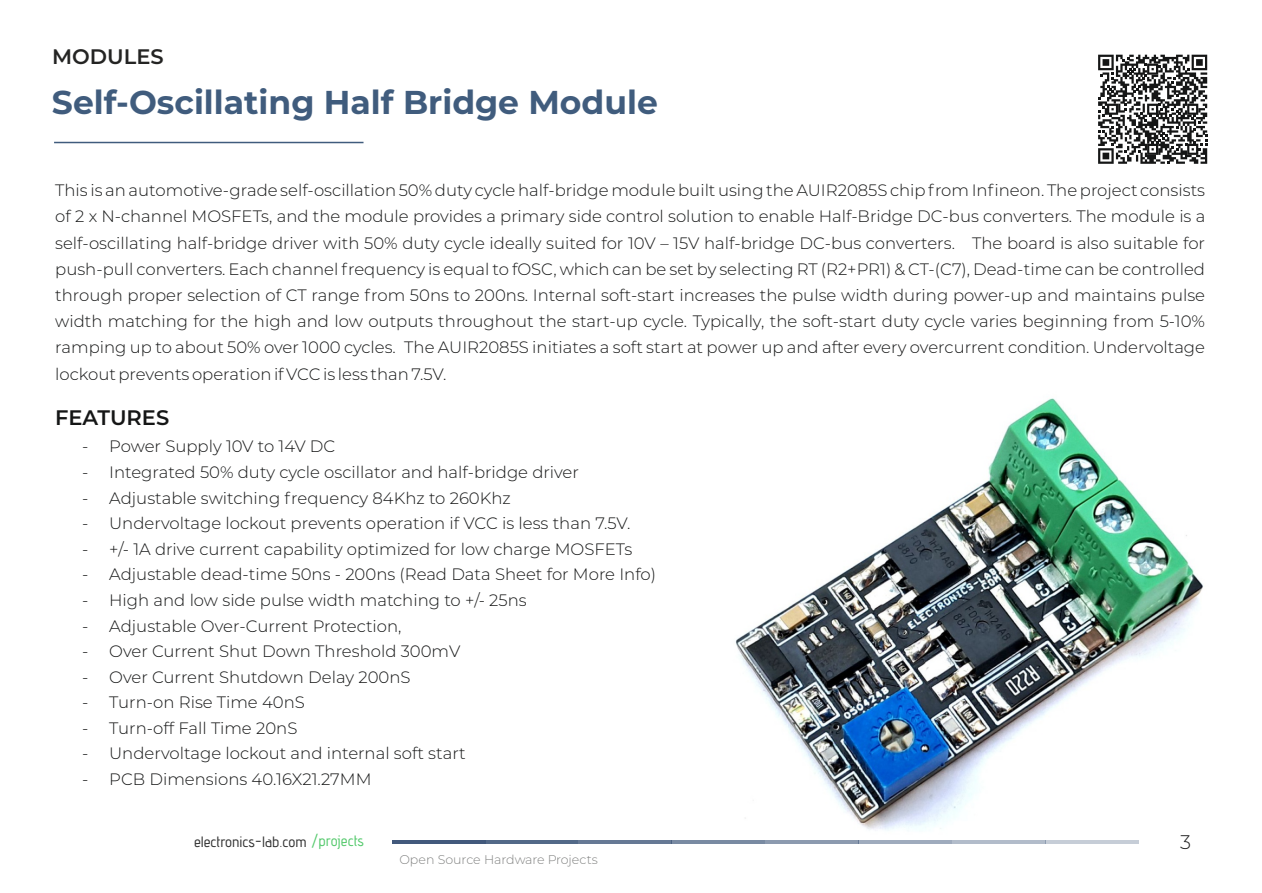
<style>
.page{position:relative;width:1262px;height:893px;background:#fff}
.page>*{position:absolute;margin:0;border:0;box-sizing:border-box;transform-origin:0 0}
.t1{font:700 33px "Montserrat";color:#405c7d}
.t2{font:600 21px "Montserrat";color:#151616}
.t3{font:600 21px "Montserrat";color:#242423}
.t4{font:300 19.65px "Montserrat";color:#1e1e1e}
.t5{font:300 16.5px/26.1px "Montserrat";color:#151616;text-align:justify}
.t6{font:15px "advent Bd 1";color:#323232}
.t7{font:300 12.6px "Montserrat";color:#818281}
.s1{color:#54c96c}
</style>
<div class="page">
<img style="left:644px;top:398px;width:559px;height:446px">
<hr style="left:54px;top:142px;width:309px;height:1px;background:#405c7d">
<svg style="left:1098px;top:55px;width:109px;height:109px"></svg>
<hr style="left:392px;top:840px;width:93px;height:3px;background:#42597c">
<hr style="left:485px;top:840px;width:93px;height:3px;background:#40587b">
<hr style="left:578px;top:840px;width:93px;height:3px;background:#40587b">
<hr style="left:671px;top:840px;width:94px;height:3px;background:#40587b">
<hr style="left:765px;top:840px;width:93px;height:3px;background:#40587b">
<hr style="left:858px;top:840px;width:94px;height:3px;background:#40587b">
<hr style="left:952px;top:840px;width:93px;height:3px;background:#40587b">
<hr style="left:1045px;top:840px;width:94px;height:3px;background:#40587b">
<p class="t3" style="left:52px;top:44px;width:113px">MODULES</p>
<h1 class="t1" style="left:52px;top:82px;width:607px">Self-Oscillating Half Bridge Module</h1>
<p class="t5" style="left:55px;top:177px;width:1151px">This is an automotive-grade self-oscillation 50% duty cycle half-bridge module built using the AUIR2085S chip from Infineon. The project consists of 2 x N-channel MOSFETs, and the module provides a primary side control solution to enable Half-Bridge DC-bus converters. The module is a self-oscillating half-bridge driver with 50% duty cycle ideally suited for 10V – 15V half-bridge DC-bus converters. The board is also suitable for push-pull converters. Each channel frequency is equal to fOSC, which can be set by selecting RT (R2+PR1) &amp; CT-(C7), Dead-time can be controlled through proper selection of CT range from 50ns to 200ns. Internal soft-start increases the pulse width during power-up and maintains pulse width matching for the high and low outputs throughout the start-up cycle. Typically, the soft-start duty cycle varies beginning from 5-10% ramping up to about 50% over 1000 cycles. The AUIR2085S initiates a soft start at power up and after every overcurrent condition. Undervoltage lockout prevents operation if VCC is less than 7.5V.</p>
<p class="t2" style="left:55px;top:405px;width:116px">FEATURES</p>
<p class="t5" style="left:82px;top:433px;width:255px">- Power Supply 10V to 14V DC</p>
<p class="t5" style="left:82px;top:459px;width:498px">- Integrated 50% duty cycle oscillator and half-bridge driver</p>
<p class="t5" style="left:82px;top:484px;width:430px">- Adjustable switching frequency 84Khz to 260Khz</p>
<p class="t5" style="left:82px;top:510px;width:550px">- Undervoltage lockout prevents operation if VCC is less than 7.5V.</p>
<p class="t5" style="left:82px;top:536px;width:552px">- +/- 1A drive current capability optimized for low charge MOSFETs</p>
<p class="t5" style="left:82px;top:561px;width:575px">- Adjustable dead-time 50ns - 200ns (Read Data Sheet for More Info)</p>
<p class="t5" style="left:82px;top:587px;width:446px">- High and low side pulse width matching to +/- 25ns</p>
<p class="t5" style="left:82px;top:612px;width:321px">- Adjustable Over-Current Protection,</p>
<p class="t5" style="left:82px;top:638px;width:380px">- Over Current Shut Down Threshold 300mV</p>
<p class="t5" style="left:82px;top:663px;width:330px">- Over Current Shutdown Delay 200nS</p>
<p class="t5" style="left:82px;top:689px;width:224px">- Turn-on Rise Time 40nS</p>
<p class="t5" style="left:82px;top:715px;width:217px">- Turn-off Fall Time 20nS</p>
<p class="t5" style="left:82px;top:740px;width:385px">- Undervoltage lockout and internal soft start</p>
<p class="t5" style="left:82px;top:766px;width:291px">- PCB Dimensions 40.16X21.27MM</p>
<p class="t6" style="left:194px;top:836px;width:171px">electronics-lab.com <span class="s1">/projects</span></p>
<p class="t7" style="left:399px;top:851px;width:200px">Open Source Hardware Projects</p>
<p class="t4" style="left:1180px;top:829px;width:12px">3</p>
</div>
